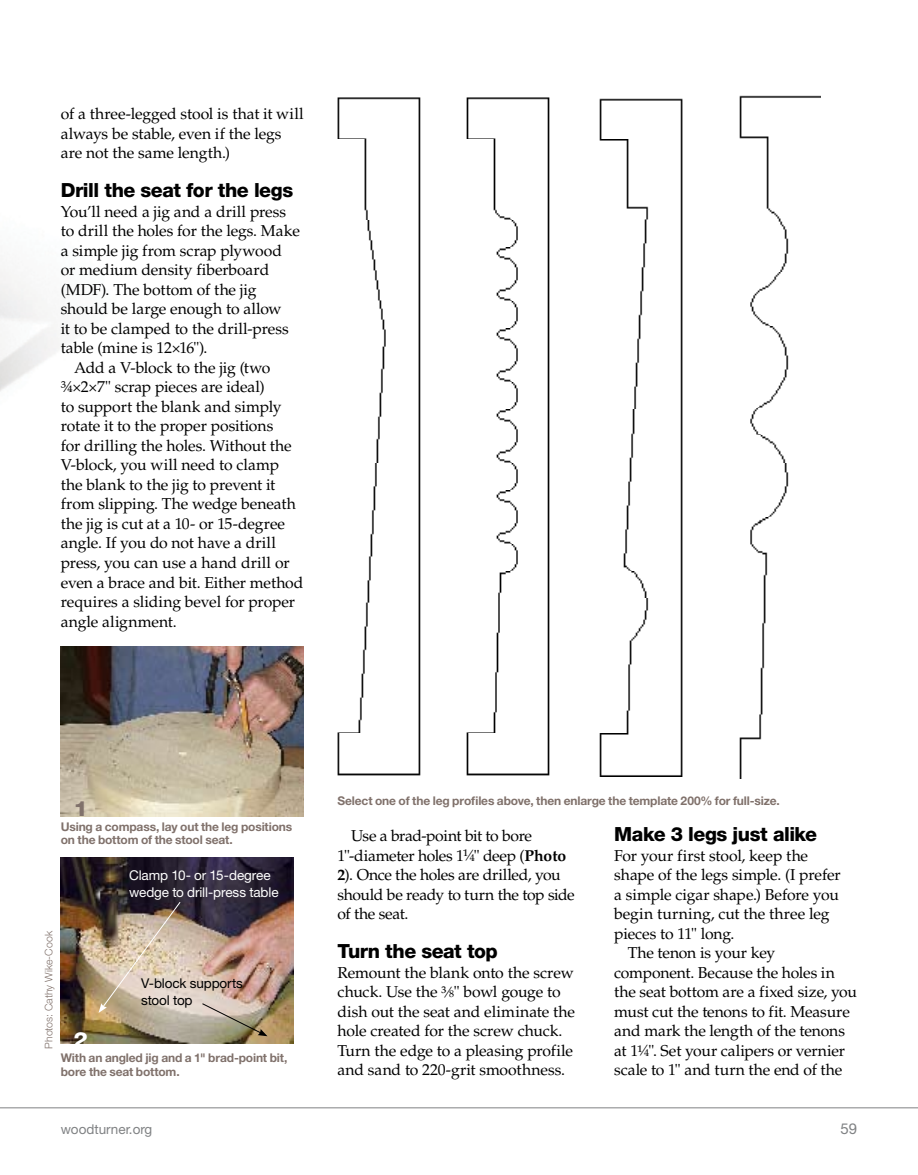
<style>
.page{position:relative;width:918px;height:1175px;background:#fff}
.page>*{position:absolute;margin:0;border:0;box-sizing:border-box;transform-origin:0 0}
.t1{font:800 21px "Helvetica Neue LT Std";color:#80716b;scale:1.1 1}
.t2{font:800 21px "Helvetica Neue LT Std";color:#fff;scale:1.1 1}
.t3{font:800 19.5px "Helvetica Neue LT Std";letter-spacing:-.025em;color:#000}
.t4{font:15.75px/19.5px "Palatino LT Std";letter-spacing:-.01em;color:#000}
.t5{font:15.75px "Palatino LT Std";letter-spacing:.01em;color:#000}
.t6{font:15px "Helvetica Neue LT Std";color:#808284}
.t7{font:13.5px/17.2px "Helvetica Neue LT Std";letter-spacing:-.01em;color:#fff}
.t8{font:13.5px/17.2px "Helvetica Neue LT Std";letter-spacing:-.01em;color:#000}
.t9{font:13.5px "Helvetica Neue LT Std";color:#808284}
.t10{font:700 12px/13.5px "Helvetica Neue LT Std";letter-spacing:-.01em;color:#80716b}
.t11{font:300 10.5px "Helvetica Neue LT Std";letter-spacing:.005em;color:#80716b}
.s1{font-style:italic;font-size:12.75px}
.s2{font-size:9.75px}
.s3{font-weight:700}
</style>
<div class="page">
<hr style="left:0;top:1107px;width:918px;height:1px;background:#808284">
<img style="left:61px;top:646px;width:243px;height:170px">
<img style="left:61px;top:858px;width:232px;height:185px">
<img style="left:337px;top:97px;width:84px;height:679px">
<img style="left:466px;top:97px;width:84px;height:679px">
<img style="left:599px;top:98px;width:84px;height:678px">
<img style="left:739px;top:95px;width:81px;height:683px">
<svg style="left:201px;top:1002px;width:67px;height:34px;background:#b0a590"></svg>
<svg style="left:99px;top:901px;width:82px;height:111px;background:#b9a996"></svg>
<p class="t4" style="left:61px;top:104px;width:244px">of a three-legged stool is that it will always be stable, even if the legs are not the same length.)</p>
<p class="t3" style="left:61px;top:179px;width:234px">Drill the seat for the legs</p>
<p class="t4" style="left:61px;top:202px;width:227px">You’ll need a jig and a drill press</p>
<p class="t4" style="left:61px;top:221px;width:241px">to drill the holes for the legs. Make</p>
<p class="t4" style="left:61px;top:241px;width:223px">a simple jig from scrap plywood</p>
<p class="t4" style="left:61px;top:260px;width:210px">or medium density fiberboard</p>
<p class="t4" style="left:61px;top:280px;width:197px">(MDF). The bottom of the jig</p>
<p class="t4" style="left:61px;top:299px;width:222px">should be large enough to allow</p>
<p class="t4" style="left:61px;top:319px;width:230px">it to be clamped to the drill-press</p>
<p class="t4" style="left:61px;top:338px;width:148px">table (mine is 12×16").</p>
<p class="t4" style="left:74px;top:358px;width:198px">Add a V-block to the jig (two</p>
<p class="t4" style="left:61px;top:377px;width:206px">¾×2×7" scrap pieces are ideal)</p>
<p class="t4" style="left:61px;top:397px;width:222px">to support the blank and simply</p>
<p class="t4" style="left:61px;top:416px;width:214px">rotate it to the proper positions</p>
<p class="t4" style="left:61px;top:436px;width:233px">for drilling the holes. Without the</p>
<p class="t4" style="left:61px;top:455px;width:220px">V-block, you will need to clamp</p>
<p class="t4" style="left:61px;top:475px;width:216px">the blank to the jig to prevent it</p>
<p class="t4" style="left:61px;top:494px;width:237px">from slipping. The wedge beneath</p>
<p class="t4" style="left:61px;top:514px;width:226px">the jig is cut at a 10- or 15-degree</p>
<p class="t4" style="left:61px;top:533px;width:217px">angle. If you do not have a drill</p>
<p class="t4" style="left:61px;top:553px;width:230px">press, you can use a hand drill or</p>
<p class="t4" style="left:61px;top:572px;width:244px">even a brace and bit. Either method</p>
<p class="t4" style="left:61px;top:592px;width:236px">requires a sliding bevel for proper</p>
<p class="t4" style="left:61px;top:611px;width:117px">angle alignment.</p>
<h1 class="t1" style="left:73px;top:796px;width:15px">1</h1>
<p class="t10" style="left:61px;top:819px;width:233px">Using a compass, lay out the leg positions on the bottom of the stool seat.</p>
<p class="t11" style="left:42px;top:1048px;width:119px;rotate:-90deg">Photos: Cathy Wike-Cook</p>
<h1 class="t2" style="left:73px;top:1027px;width:15px">2</h1>
<p class="t7" style="left:129px;top:866px;width:151px">Clamp 10- or 15-degree wedge to drill-press table</p>
<p class="t8" style="left:141px;top:974px;width:103px">V-block supports stool top</p>
<p class="t10" style="left:61px;top:1050px;width:228px">With an angled jig and a 1" brad-point bit, bore the seat bottom.</p>
<p class="t10" style="left:338px;top:793px;width:444px">Select one of the leg profiles above, then enlarge the template 200% for full-size.</p>
<p class="t4" style="left:338px;top:826px;width:239px;text-indent:14px">Use a brad-point bit to bore<br>1"-diameter holes 1<sup>1</sup><span class="s1">/</span><span class="s2">4</span>" deep (<span class="s3">Photo<br>2</span>). Once the holes are drilled, you should be ready to turn the top side of the seat.</p>
<p class="t3" style="left:338px;top:939px;width:162px">Turn the seat top</p>
<p class="t4" style="left:338px;top:962px;width:239px">Remount the blank onto the screw chuck. Use the <sup>3</sup><span class="s1">/</span><span class="s2">8</span>" bowl gouge to dish out the seat and eliminate the hole created for the screw chuck.<br>Turn the edge to a pleasing profile and sand to 220-grit smoothness.</p>
<p class="t3" style="left:614px;top:822px;width:204px">Make 3 legs just alike</p>
<p class="t4" style="left:614px;top:845px;width:195px">For your first stool, keep the</p>
<p class="t4" style="left:614px;top:865px;width:228px">shape of the legs simple. (I prefer</p>
<p class="t4" style="left:614px;top:884px;width:226px">a simple cigar shape.) Before you</p>
<p class="t5" style="left:614px;top:904px;width:217px">begin turning, cut the three leg</p>
<p class="t4" style="left:614px;top:923px;width:122px">pieces to 11" long.</p>
<p class="t4" style="left:628px;top:943px;width:149px">The tenon is your key</p>
<p class="t4" style="left:614px;top:962px;width:222px">component. Because the holes in</p>
<p class="t4" style="left:614px;top:982px;width:244px">the seat bottom are a fixed size, you</p>
<p class="t4" style="left:614px;top:1001px;width:237px">must cut the tenons to fit. Measure</p>
<p class="t4" style="left:614px;top:1021px;width:232px">and mark the length of the tenons</p>
<p class="t4" style="left:614px;top:1040px;width:232px">at 1<sup>1</sup><span class="s1">/</span><span class="s2">4</span>". Set your calipers or vernier</p>
<p class="t4" style="left:614px;top:1060px;width:230px">scale to 1" and turn the end of the</p>
<p class="t9" style="left:61px;top:1120px;width:93px">woodturner.org</p>
<p class="t6" style="left:841px;top:1119px;width:18px">59</p>
</div>
